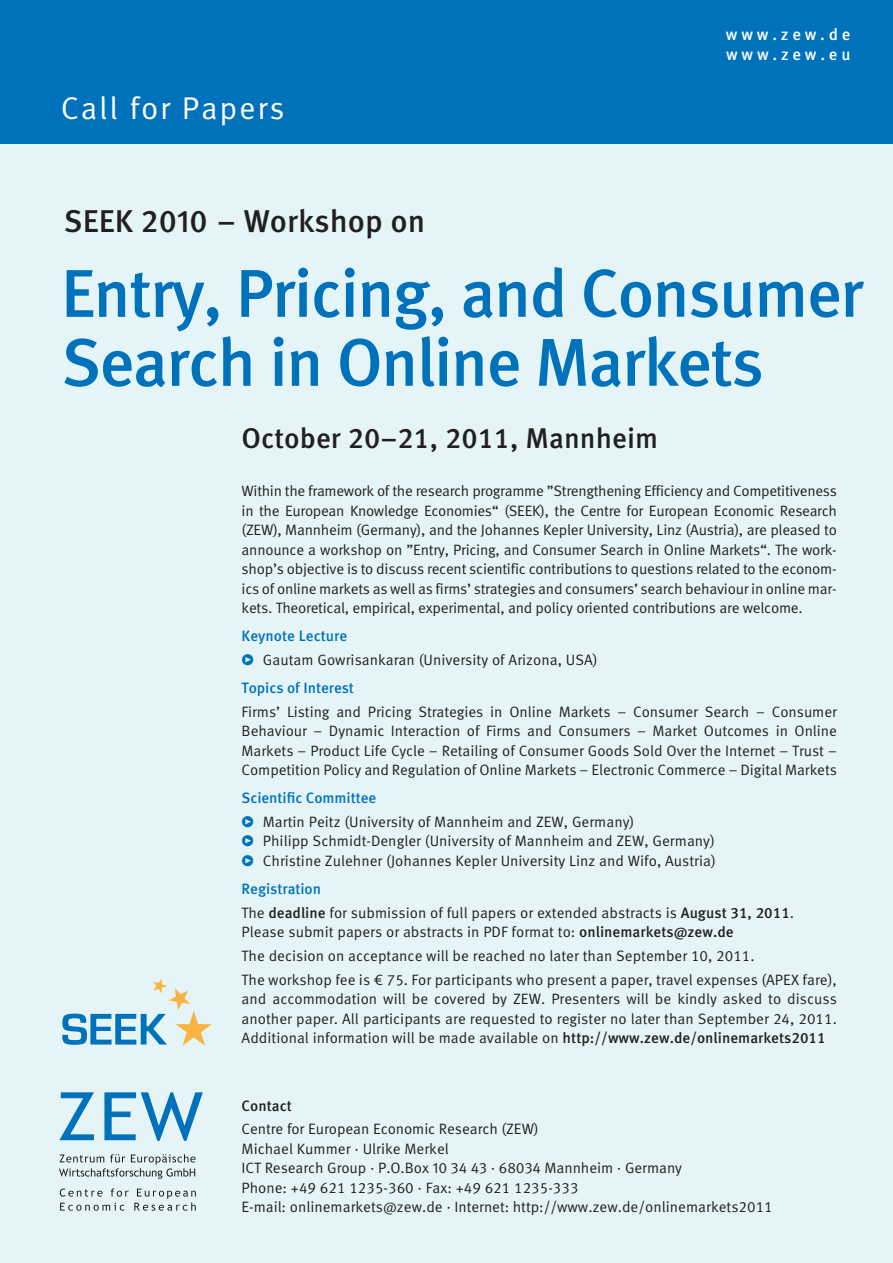
<style>
.page{position:relative;width:893px;height:1263px;background:#fff}
.page>*{position:absolute;margin:0;border:0;box-sizing:border-box;transform-origin:0 0}
.t1{font:500 67.5px/69px "Meta Pro";letter-spacing:-.03em;color:#0072bc}
.t2{font:500 31.5px "Meta Pro";color:#231f20}
.t3{font:31.5px "Meta Pro";letter-spacing:.06em;color:#fff}
.t4{font:500 28.5px "Meta Pro";color:#231f20}
.t5{font:500 16.5px/19.8px "Meta Pro";letter-spacing:.23em;color:#fff}
.t6{font:15px/19.5px "Meta Pro";color:#231f20}
.t7{font:500 15px "Meta Pro";letter-spacing:-.005em;color:#0072bc}
.t8{font:500 15px "Meta Pro";color:#231f20}
.s1{color:#0072bc}
.s2{font-weight:500;color:#0072bc}
.s3{font-weight:500}
</style>
<div class="page">
<div style="left:0;top:144px;width:893px;height:1119px;background:#e5f5f7"></div>
<div style="left:0;top:0;width:893px;height:144px;background:#0072bc"></div>
<svg style="left:60px;top:1188px;width:136px;height:23px;background:#c8d5d7"></svg>
<svg style="left:59px;top:1092px;width:35px;height:48px;background:#8dc2e0"></svg>
<svg style="left:104px;top:1092px;width:99px;height:49px;background:#8fc4e1"></svg>
<svg style="left:59px;top:1154px;width:137px;height:25px;background:#c1cdcf"></svg>
<svg style="left:62px;top:979px;width:150px;height:66px;background:#c0dbe1"></svg>
<h2 class="t3" style="left:61px;top:98px;width:225px">Call for Papers</h2>
<h2 class="t2" style="left:64px;top:210px;width:363px">SEEK 2010 – Workshop on</h2>
<p class="t5" style="left:726px;top:26px;width:126px">www.zew.de www.zew.eu</p>
<h1 class="t1" style="left:61px;top:265px;width:804px">Entry, Pricing, and Consumer<br>Search in Online Markets</h1>
<h3 class="t4" style="left:242px;top:428px;width:418px">October 20–21, 2011, Mannheim</h3>
<p class="t6" style="left:242px;top:483px;width:597px;text-align:justify">Within the framework of the research programme ”Strengthening Efficiency and Competitiveness in the European Knowledge Economies“ (SEEK), the Centre for European Economic Research (ZEW), Mannheim (Germany), and the Johannes Kepler University, Linz (Austria), are pleased to announce a workshop on ”Entry, Pricing, and Consumer Search in Online Markets“. The work&shy;shop’s objective is to discuss recent scientific contributions to questions related to the econom&shy;ics of online markets as well as firms’ strategies and consumers’ search behaviour in online mar&shy;kets. Theoretical, empirical, experimental, and policy oriented contributions are welcome.</p>
<p class="t7" style="left:242px;top:631px;width:107px">Keynote Lecture</p>
<p class="t6" style="left:242px;top:647px;width:358px;line-height:28px"><span class="s1">•</span> Gautam Gowrisankaran (University of Arizona, USA)<br><span class="s2">Topics of Interest</span></p>
<p class="t6" style="left:242px;top:703px;width:597px;text-align:justify">Firms’ Listing and Pricing Strategies in Online Markets – Consumer Search – Consumer Behaviour – Dynamic Interaction of Firms and Consumers – Market Outcomes in Online Markets – Product Life Cycle – Retailing of Consumer Goods Sold Over the Internet – Trust – Competition Policy and Regulation of Online Markets – Electronic Commerce – Digital Markets</p>
<p class="t7" style="left:242px;top:793px;width:136px">Scientific Committee</p>
<p class="t6" style="left:242px;top:813px;width:394px"><span class="s1">•</span> Martin Peitz (University of Mannheim and ZEW, Germany)</p>
<p class="t6" style="left:242px;top:833px;width:475px"><span class="s1">•</span> Philipp Schmidt-Dengler (University of Mannheim and ZEW, Germany)</p>
<p class="t6" style="left:242px;top:848px;width:476px;line-height:28px"><span class="s1">•</span> Christine Zulehner (Johannes Kepler University Linz and Wifo, Austria)<br><span class="s2">Registration</span></p>
<p class="t6" style="left:242px;top:904px;width:554px">The <span class="s3">deadline</span> for submission of full papers or extended abstracts is <span class="s3">August 31, 2011</span>.<br>Please submit papers or abstracts in PDF format to: <span class="s3">onlinemarkets@zew.de</span></p>
<p class="t6" style="left:242px;top:945px;width:597px;line-height:23.7px">The decision on acceptance will be reached no later than September 10, 2011.<br>The workshop fee is € 75. For participants who present a paper, travel expenses (APEX fare),</p>
<p class="t6" style="left:242px;top:991px;width:597px;text-align:justify">and accommodation will be covered by ZEW. Presenters will be kindly asked to discuss another paper. All participants are requested to register no later than September 24, 2011.<br>Additional information will be made available on <span class="s3">http://www.zew.de/onlinemarkets2011</span></p>
<p class="t8" style="left:242px;top:1100px;width:52px">Contact</p>
<p class="t6" style="left:242px;top:1121px;width:533px">Centre for European Economic Research (ZEW)<br>Michael Kummer · Ulrike Merkel<br>ICT Research Group · P.O.Box 10 34 43 · 68034 Mannheim · Germany<br>Phone: +49 621 1235-360 · Fax: +49 621 1235-333<br>E-mail: onlinemarkets@zew.de · Internet: http://www.zew.de/onlinemarkets2011</p>
</div>
